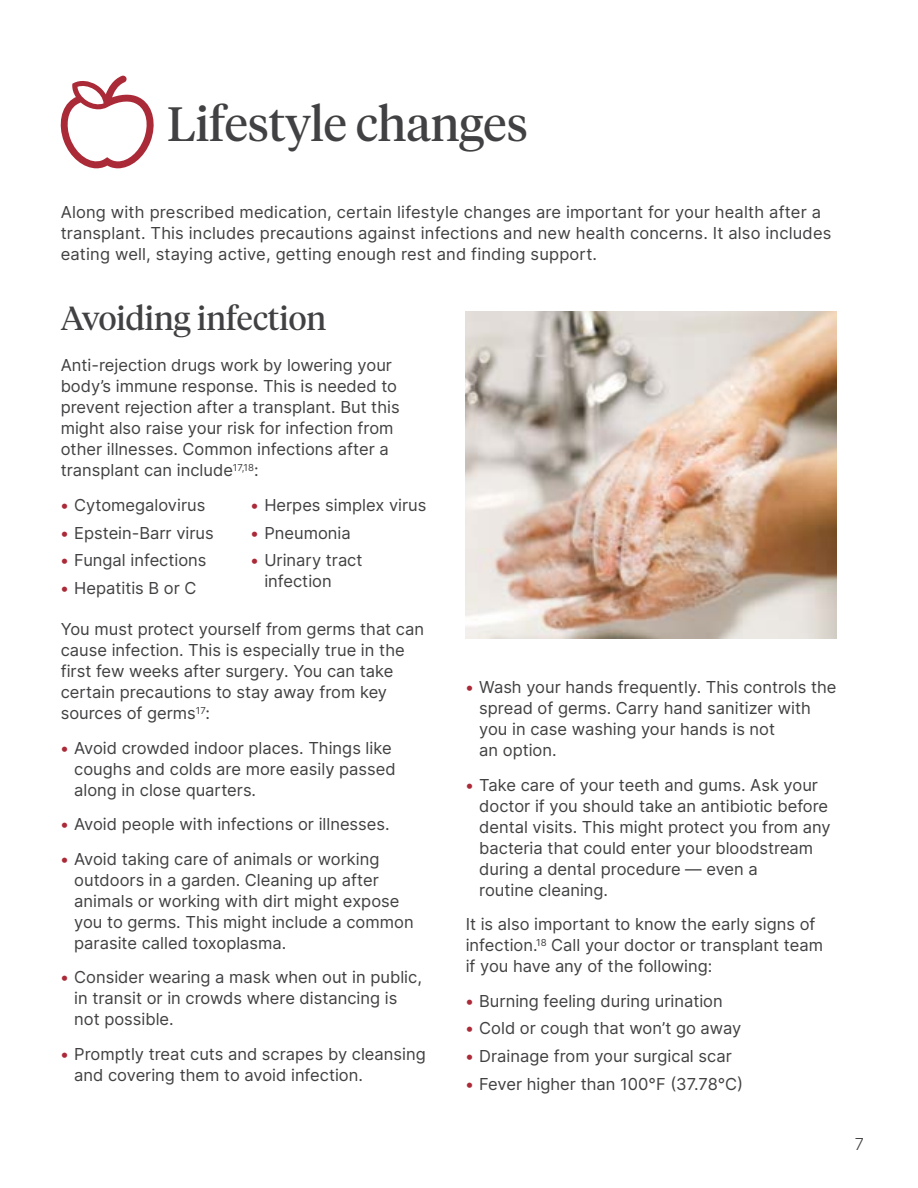
<style>
.page{position:relative;width:918px;height:1188px;background:#fff}
.page>*{position:absolute;margin:0;border:0;box-sizing:border-box;transform-origin:0 0}
._1st_level_head{font:48px "Tiempos Headline";color:#414042}
._2nd_level_head{font:33px "Tiempos Headline";color:#414042}
.opening_paragraph{font:16.5px/21px "Inter";color:#414042}
.body_copy{font:16.5px/21px "Inter";color:#414042}
.t1{font:300 16.5px "Inter";color:#414042}
.s1{font-weight:700;color:#aa2a38}
</style>
<div class="page">
<img style="left:466px;top:311px;width:371px;height:327px">
<svg style="left:61px;top:76px;width:93px;height:92px"></svg>
<p class="_1st_level_head" style="left:167px;top:91px;width:362px">Lifestyle changes</p>
<p class="opening_paragraph" style="left:61px;top:202px;width:772px">Along with prescribed medication, certain lifestyle changes are important for your health after a transplant. This includes precautions against infections and new health concerns. It also includes eating well, staying active, getting enough rest and finding support.</p>
<p class="_2nd_level_head" style="left:61px;top:296px;width:267px">Avoiding infection</p>
<p class="body_copy" style="left:61px;top:355px;width:341px">Anti-rejection drugs work by lowering your body’s immune response. This is needed to prevent rejection after a transplant. But this might also raise your risk for infection from other illnesses. Common infections after a transplant can include<sup>17,18</sup>:</p>
<p class="opening_paragraph" style="left:61px;top:494px;width:146px"><span class="s1">•</span> Cytomegalovirus</p>
<p class="opening_paragraph" style="left:61px;top:522px;width:155px"><span class="s1">•</span> Epstein-Barr virus</p>
<p class="opening_paragraph" style="left:61px;top:550px;width:147px"><span class="s1">•</span> Fungal infections</p>
<p class="opening_paragraph" style="left:61px;top:577px;width:137px"><span class="s1">•</span> Hepatitis B or C</p>
<p class="opening_paragraph" style="left:251px;top:494px;width:177px"><span class="s1">•</span> Herpes simplex virus</p>
<p class="opening_paragraph" style="left:251px;top:522px;width:101px"><span class="s1">•</span> Pneumonia</p>
<p class="opening_paragraph" style="left:264px;top:550px;width:100px;text-indent:-14px"><span class="s1">•</span> Urinary tract infection</p>
<p class="body_copy" style="left:61px;top:619px;width:365px">You must protect yourself from germs that can cause infection. This is especially true in the first few weeks after surgery. You can take certain precautions to stay away from key sources of germs<sup>17</sup>:</p>
<p class="opening_paragraph" style="left:74px;top:737px;width:323px;text-indent:-14px"><span class="s1">•</span> Avoid crowded indoor places. Things like coughs and colds are more easily passed along in close quarters.</p>
<p class="opening_paragraph" style="left:61px;top:814px;width:330px"><span class="s1">•</span> Avoid people with infections or illnesses.</p>
<p class="opening_paragraph" style="left:74px;top:848px;width:341px;text-indent:-14px"><span class="s1">•</span> Avoid taking care of animals or working outdoors in a garden. Cleaning up after animals or working with dirt might expose you to germs. This might include a common parasite called toxoplasma.</p>
<p class="opening_paragraph" style="left:74px;top:967px;width:349px;text-indent:-14px"><span class="s1">•</span> Consider wearing a mask when out in public, in transit or in crowds where distancing is not possible.</p>
<p class="opening_paragraph" style="left:74px;top:1043px;width:353px;text-indent:-14px"><span class="s1">•</span> Promptly treat cuts and scrapes by cleansing and covering them to avoid infection.</p>
<p class="opening_paragraph" style="left:479px;top:676px;width:359px;text-indent:-14px"><span class="s1">•</span> Wash your hands frequently. This controls the spread of germs. Carry hand sanitizer with you in case washing your hands is not<br>an option.</p>
<p class="opening_paragraph" style="left:479px;top:774px;width:353px;text-indent:-14px"><span class="s1">•</span> Take care of your teeth and gums. Ask your doctor if you should take an antibiotic before dental visits. This might protect you from any bacteria that could enter your bloodstream during a dental procedure — even a<br>routine cleaning.</p>
<p class="body_copy" style="left:466px;top:913px;width:359px">It is also important to know the early signs of infection.<sup>18</sup> Call your doctor or transplant team if you have any of the following:</p>
<p class="opening_paragraph" style="left:466px;top:990px;width:259px"><span class="s1">•</span> Burning feeling during urination</p>
<p class="opening_paragraph" style="left:466px;top:1018px;width:277px"><span class="s1">•</span> Cold or cough that won’t go away</p>
<p class="opening_paragraph" style="left:466px;top:1045px;width:268px"><span class="s1">•</span> Drainage from your surgical scar</p>
<p class="opening_paragraph" style="left:466px;top:1073px;width:279px"><span class="s1">•</span> Fever higher than 100°F (37.78°C)</p>
<p class="t1" style="left:855px;top:1132px;width:11px">7</p>
</div>
